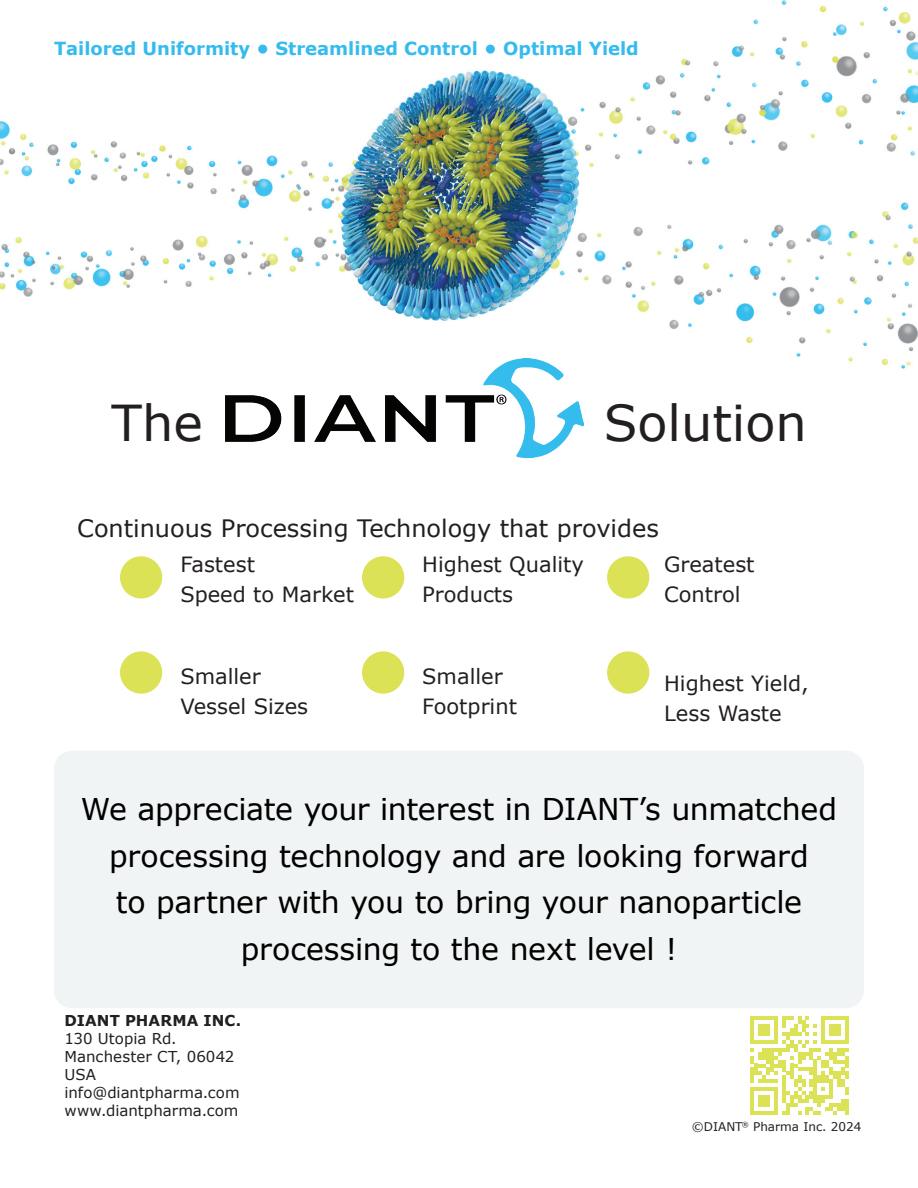
<style>
.page{position:relative;width:918px;height:1188px;background:#fff}
.page>*{position:absolute;margin:0;border:0;box-sizing:border-box;transform-origin:0 0}
.t1{font:49.5px "Verdana";color:#231f20}
.t2{font:30px/46.5px "Verdana";letter-spacing:-.01em;color:#000;text-align:center}
.t3{font:24px "Verdana";color:#231f20}
.t4{font:21px/30px "Verdana";color:#231f20}
.t5{font:700 18px "Verdana";color:#35bbed}
.t6{font:15px/18px "Verdana";color:#231f20}
.t7{font:700 15px "Verdana";letter-spacing:.005em;color:#231f20}
.t8{font:12px "Verdana";color:#231f20}
</style>
<div class="page">
<img style="left:0;top:0;width:918px;height:369px">
<div style="left:54px;top:751px;width:810px;height:257px;background:#f1f4f4;border-radius:18px"></div>
<img style="left:226px;top:359px;width:357px;height:99px">
<div style="left:120px;top:556px;width:42px;height:43px;background:#dce255;border-radius:50%"></div>
<div style="left:362px;top:556px;width:42px;height:43px;background:#dce255;border-radius:50%"></div>
<div style="left:607px;top:556px;width:42px;height:43px;background:#dce255;border-radius:50%"></div>
<div style="left:120px;top:651px;width:42px;height:43px;background:#dce255;border-radius:50%"></div>
<div style="left:362px;top:651px;width:42px;height:43px;background:#dce255;border-radius:50%"></div>
<div style="left:607px;top:651px;width:42px;height:43px;background:#dce255;border-radius:50%"></div>
<svg style="left:751px;top:1016px;width:98px;height:99px"></svg>
<p class="t5" style="left:54px;top:37px;width:586px">Tailored Uniformity • Streamlined Control • Optimal Yield</p>
<h1 class="t1" style="left:112px;top:392px;width:93px">The</h1>
<h1 class="t1" style="left:604px;top:392px;width:205px">Solution</h1>
<p class="t3" style="left:77px;top:513px;width:583px">Continuous Processing Technology that provides</p>
<p class="t4" style="left:180px;top:550px;width:175px">Fastest<br>Speed to Market</p>
<p class="t4" style="left:180px;top:662px;width:129px">Smaller<br>Vessel Sizes</p>
<p class="t4" style="left:422px;top:550px;width:163px">Highest Quality<br>Products</p>
<p class="t4" style="left:422px;top:662px;width:96px">Smaller<br>Footprint</p>
<p class="t4" style="left:664px;top:550px;width:92px">Greatest<br>Control</p>
<p class="t4" style="left:664px;top:668px;width:146px">Highest Yield,<br>Less Waste</p>
<p class="t2" style="left:81px;top:786px;width:758px">We appreciate your interest in DIANT’s unmatched processing technology and are looking forward<br>to partner with you to bring your nanoparticle processing to the next level !</p>
<p class="t7" style="left:64px;top:1010px;width:178px">DIANT PHARMA INC.</p>
<p class="t6" style="left:64px;top:1029px;width:177px">130 Utopia Rd.<br>Manchester CT, 06042<br>USA info@diantpharma.com www.diantpharma.com</p>
<p class="t8" style="left:692px;top:1119px;width:171px">©DIANT<sup>®</sup> Pharma Inc. 2024</p>
</div>
